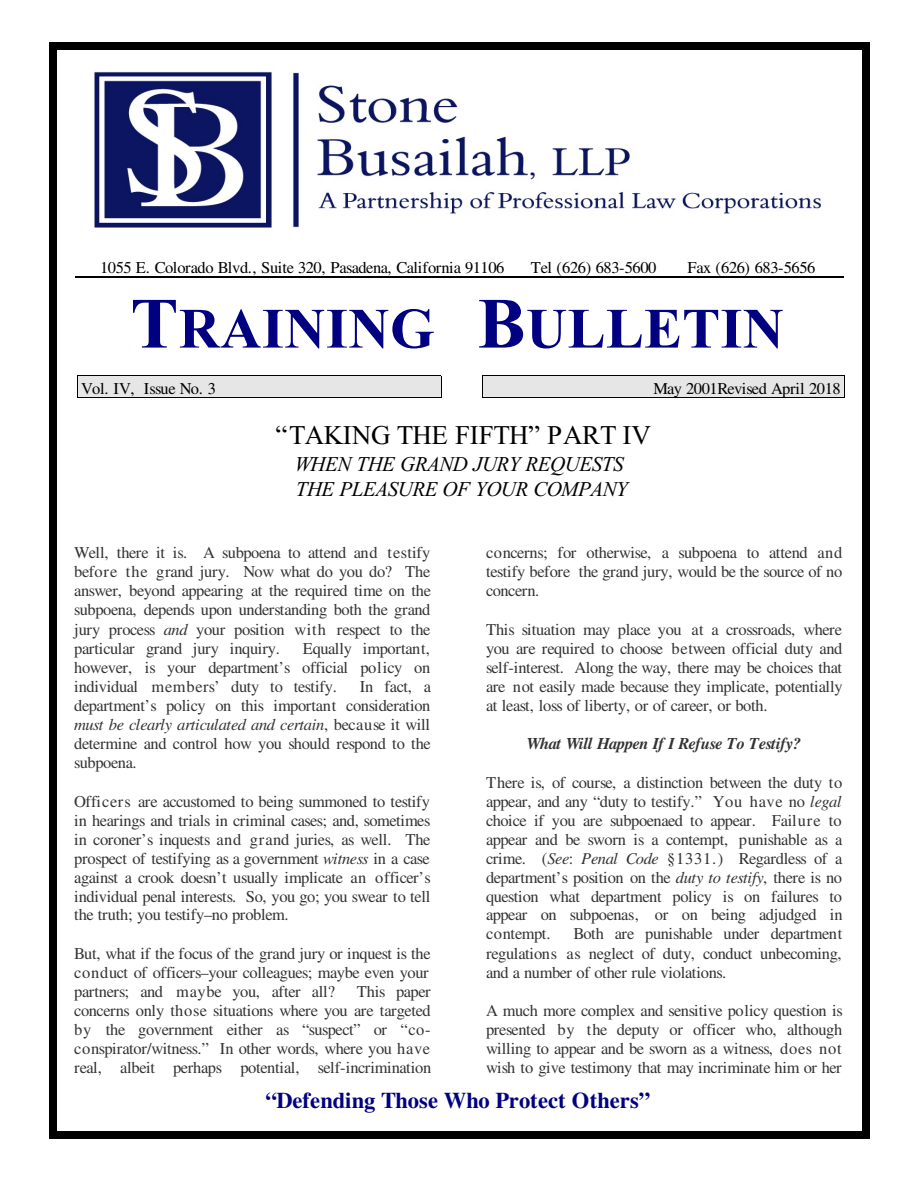
<style>
.page{position:relative;width:918px;height:1188px;background:#fff}
.page>*{position:absolute;margin:0;border:0;box-sizing:border-box;transform-origin:0 0}
.t1{font:700 57px "Times New Roman";letter-spacing:.005em;color:#000080}
.t2{font:27px "Times New Roman";letter-spacing:-.015em;color:#000}
.t3{font:700 22.5px "Times New Roman";letter-spacing:.005em;color:#000080}
.t4{font:italic 21px/24.8px "Times New Roman";letter-spacing:-.025em;color:#000}
.t5{font:16.5px/19.2px "Times New Roman";letter-spacing:-.025em;color:#333;text-align:justify}
.t6{font:16.5px "Times New Roman";letter-spacing:-.025em;color:#000}
.t7{font:italic 700 16.5px "Times New Roman";letter-spacing:-.025em;color:#333}
.s1{font-size:72px}
.s2{font-style:italic}
</style>
<div class="page">
<div style="left:50px;top:43px;width:7px;height:1096px;background:#000"></div>
<div style="left:863px;top:43px;width:7px;height:1096px;background:#000"></div>
<div style="left:50px;top:43px;width:819px;height:7px;background:#000"></div>
<div style="left:50px;top:1132px;width:819px;height:7px;background:#000"></div>
<div style="left:78px;top:376px;width:363px;height:22px;background:#e6e6e6"></div>
<div style="left:483px;top:376px;width:362px;height:22px;background:#e6e6e6"></div>
<img style="left:94px;top:71px;width:728px;height:157px">
<hr style="left:75px;top:277px;width:768px;height:1px;background:#000">
<p class="t6" style="left:100px;top:262px;width:406px">1055 E. Colorado Blvd., Suite 320, Pasadena, California 91106</p>
<p class="t6" style="left:531px;top:262px;width:127px">Tel (626) 683-5600</p>
<p class="t6" style="left:688px;top:262px;width:129px">Fax (626) 683-5656</p>
<h1 class="t1" style="left:130px;top:309px;width:655px"><span class="s1">T</span>RAINING <span class="s1">B</span>ULLETIN</h1>
<p class="t6" style="left:81px;top:382px;width:137px">Vol. IV, Issue No. 3</p>
<p class="t6" style="left:654px;top:382px;width:189px">May 2001Revised April 2018</p>
<h2 class="t2" style="left:276px;top:426px;width:377px">“TAKING THE FIFTH” PART IV</h2>
<p class="t4" style="left:295px;top:454px;width:335px">WHEN THE GRAND JURY REQUESTS<br>THE PLEASURE OF YOUR COMPANY</p>
<p class="t5" style="left:74px;top:545px;width:358px">Well, there it is. A subpoena to attend and testify before the grand jury. Now what do you do? The answer, beyond appearing at the required time on the subpoena, depends upon understanding both the grand jury process <span class="s2">and</span> your position with respect to the particular grand jury inquiry.</p>
<p class="t5" style="left:486px;top:544px;width:358px">concerns; for otherwise, a subpoena to attend and testify before the grand jury, would be the source of no concern.</p>
<p class="t5" style="left:486px;top:621px;width:358px">This situation may place you at a crossroads, where you are required to choose between official duty and self-interest. Along the way, there may be choices that are not easily made because they implicate, potentially at least, loss of liberty, or of career, or both.</p>
<p class="t7" style="left:526px;top:738px;width:276px">What Will Happen If I Refuse To Testify?</p>
<p class="t5" style="left:486px;top:774px;width:358px">There is, of course, a distinction between the duty to appear, and any “duty to testify.” You have no <span class="s2">legal </span>choice if you are subpoenaed to appear. Failure to appear and be sworn is a contempt, punishable as a crime. (<span class="s2">See</span>: <span class="s2">Penal Code</span> §1331.) Regardless of a department’s position on the <span class="s2">duty to testify</span>, there is no question what department policy is on failures to appear on subpoenas, or on being adjudged in contempt.</p>
<p class="t5" style="left:74px;top:640px;width:358px;text-indent:228px">Equally important, however, is your department’s official policy on individual members’ duty to testify.</p>
<p class="t5" style="left:74px;top:678px;width:358px;text-indent:285px">In fact, a department’s policy on this important consideration <span class="s2">must be clearly articulated and certain</span>, because it will determine and control how you should respond to the subpoena.</p>
<p class="t5" style="left:74px;top:793px;width:358px">Officers are accustomed to being summoned to testify in hearings and trials in criminal cases; and, sometimes in coroner’s inquests and grand juries, as well. The prospect of testifying as a government <span class="s2">witness</span> in a case against a crook doesn’t usually implicate an officer’s individual penal interests. So, you go; you swear to tell the truth; you testify–no problem.</p>
<p class="t5" style="left:74px;top:945px;width:358px;text-align:left">But, what if the focus of the grand jury or inquest is the conduct of officers–your colleagues; maybe even your partners; and maybe you, after all?</p>
<p class="t5" style="left:486px;top:926px;width:358px;text-indent:87px">Both are punishable under department regulations as neglect of duty, conduct unbecoming, and a number of other rule violations.</p>
<p class="t5" style="left:486px;top:1002px;width:358px">A much more complex and sensitive policy question is presented by the deputy or officer who, although willing to appear and be sworn as a witness, does not wish to give testimony that may incriminate him or her</p>
<h3 class="t3" style="left:265px;top:1093px;width:386px">“Defending Those Who Protect Others”</h3>
<p class="t5" style="left:74px;top:983px;width:359px;text-indent:283px">This paper concerns only those situations where you are targeted by the government either as “suspect” or “co&shy;conspirator/witness.” In other words, where you have real, albeit perhaps potential, self-incrimination</p>
</div>
